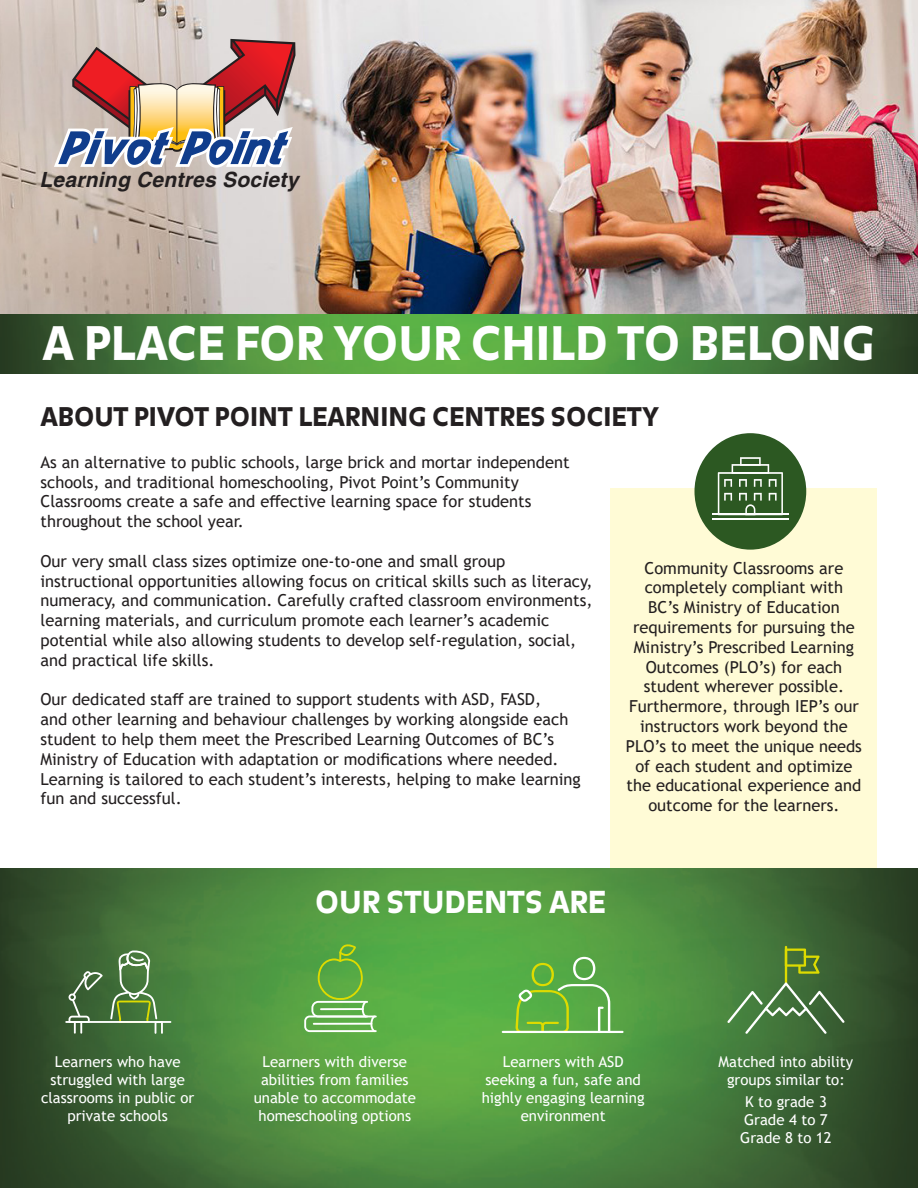
<style>
.page{position:relative;width:918px;height:1188px;background:#fff}
.page>*{position:absolute;margin:0;border:0;box-sizing:border-box;transform-origin:0 0}
.Main_Text{font:900 45.75px "Balance";color:#fff}
.Main_Text-2{font:900 30px "Balance";color:#fff}
.Main_Text-3{font:900 25.5px "Balance";color:#231f20}
.t1{font:italic 700 21px "Helvetica";letter-spacing:.015em;color:#231f20}
.Main_Text-4{font:16.5px/19.8px "Trebuchet MS";color:#231f20}
.Main_Text-5{font:15px/18px "Trebuchet MS";color:#fff;text-align:center}
</style>
<div class="page">
<div style="left:610px;top:489px;width:268px;height:390px;background:#fffbd6"></div>
<img style="left:0;top:869px;width:918px;height:319px">
<img style="left:0;top:313px;width:918px;height:61px">
<hr style="left:65px;top:1021px;width:106px;height:2px;background:#fff">
<svg style="left:69px;top:971px;width:34px;height:63px;background:#5a7a55"></svg>
<svg style="left:110px;top:950px;width:53px;height:84px;background:#628c54"></svg>
<svg style="left:516px;top:957px;width:94px;height:74px;background:#6bb34d"></svg>
<hr style="left:502px;top:1031px;width:122px;height:2px;background:#fff">
<hr style="left:785px;top:946px;width:2px;height:38px;background:#dedb00">
<svg style="left:787px;top:949px;width:33px;height:25px"></svg>
<svg style="left:727px;top:982px;width:118px;height:52px;background:#55814e"></svg>
<img style="left:0;top:0;width:918px;height:313px">
<svg style="left:54px;top:39px;width:242px;height:129px;background:#bb9492"></svg>
<div style="left:695px;top:433px;width:111px;height:117px;background:#2c5822;border-radius:50%"></div>
<hr style="left:712px;top:514px;width:77px;height:1px;background:#fff">
<hr style="left:712px;top:518px;width:77px;height:2px;background:#fff">
<svg style="left:718px;top:457px;width:65px;height:57px"></svg>
<svg style="left:304px;top:943px;width:73px;height:89px;background:#6db352"></svg>
<hr style="left:320px;top:1008px;width:44px;height:2px;background:#fff">
<p class="t1" style="left:39px;top:167px;width:260px">Learning Centres Society</p>
<p class="Main_Text" style="left:43px;top:317px;width:834px">A PLACE FOR YOUR CHILD TO BELONG</p>
<p class="Main_Text-3" style="left:40px;top:402px;width:620px">ABOUT PIVOT POINT LEARNING CENTRES SOCIETY</p>
<p class="Main_Text-4" style="left:40px;top:452px;width:531px">As an alternative to public schools, large brick and mortar independent schools, and traditional homeschooling, Pivot Point’s Community Classrooms create a safe and effective learning space for students throughout the school year.</p>
<p class="Main_Text-4" style="left:40px;top:551px;width:553px">Our very small class sizes optimize one-to-one and small group instructional opportunities allowing focus on critical skills such as literacy, numeracy, and communication. Carefully crafted classroom environments, learning materials, and curriculum promote each learner’s academic potential while also allowing students to develop self-regulation, social, and practical life skills.</p>
<p class="Main_Text-4" style="left:40px;top:689px;width:542px">Our dedicated staff are trained to support students with ASD, FASD,<br>and other learning and behaviour challenges by working alongside each student to help them meet the Prescribed Learning Outcomes of BC’s Ministry of Education with adaptation or modifications where needed.<br>Learning is tailored to each student’s interests, helping to make learning fun and successful.</p>
<p class="Main_Text-4" style="left:626px;top:558px;width:238px;text-align:center">Community Classrooms are completely compliant with<br>BC’s Ministry of Education requirements for pursuing the<br>Ministry’s Prescribed Learning<br>Outcomes (PLO’s) for each student wherever possible.<br>Furthermore, through IEP’s our instructors work beyond the<br>PLO’s to meet the unique needs of each student and optimize the educational experience and outcome for the learners.</p>
<p class="Main_Text-2" style="left:315px;top:885px;width:292px">OUR STUDENTS ARE</p>
<p class="Main_Text-5" style="left:41px;top:1052px;width:155px">Learners who have struggled with large classrooms in public or private schools</p>
<p class="Main_Text-5" style="left:254px;top:1052px;width:164px">Learners with diverse abilities from families unable to accommodate homeschooling options</p>
<p class="Main_Text-5" style="left:482px;top:1052px;width:164px">Learners with ASD seeking a fun, safe and highly engaging learning environment</p>
<p class="Main_Text-5" style="left:719px;top:1052px;width:136px">Matched into ability groups similar to:</p>
<p class="Main_Text-5" style="left:745px;top:1093px;width:83px">K to grade 3</p>
<p class="Main_Text-5" style="left:744px;top:1111px;width:85px">Grade 4 to 7</p>
<p class="Main_Text-5" style="left:740px;top:1129px;width:93px">Grade 8 to 12</p>
</div>
